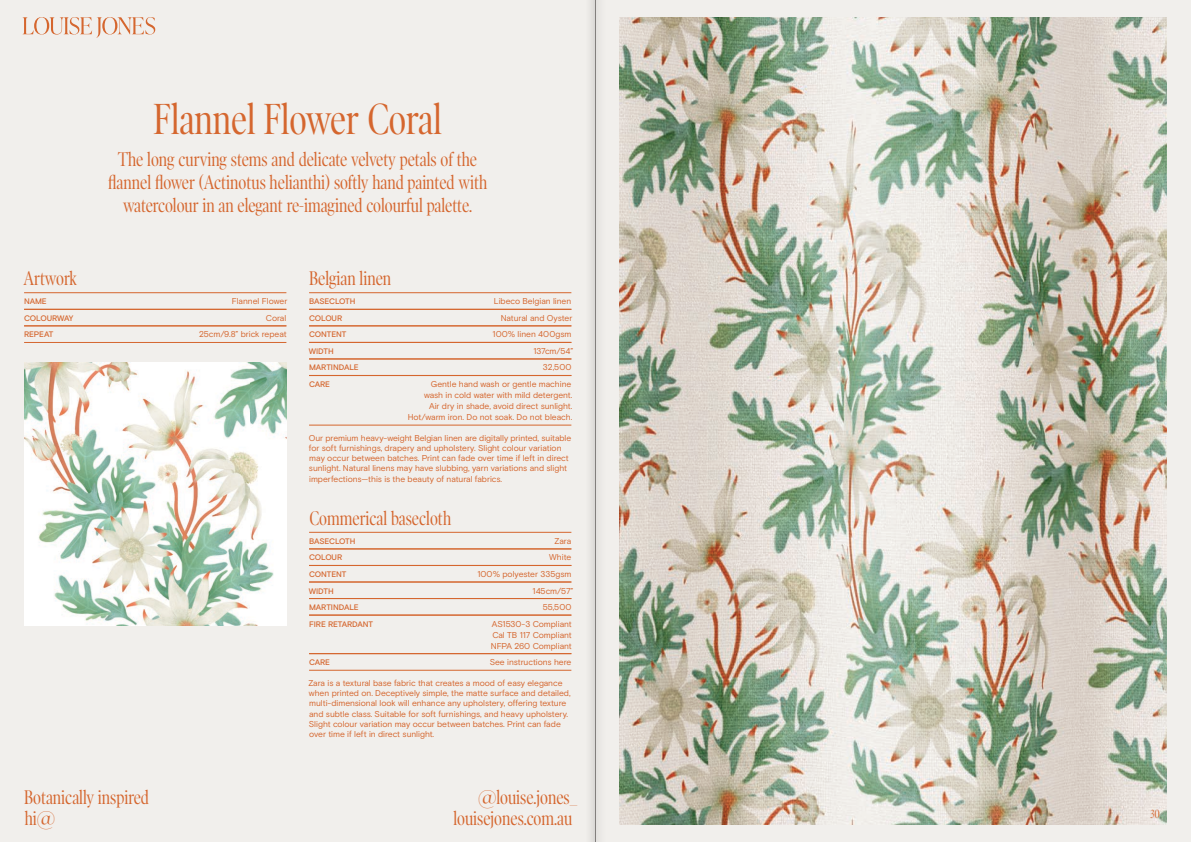
<style>
.page{position:relative;width:1191px;height:842px;background:#f1efec}
.page>*{position:absolute;margin:0;border:0;box-sizing:border-box;transform-origin:0 0}
.Design_name_heading{font:44px "Poynter OS Disp Cond";color:#d5662e}
.Description{font:20px/23px "Poynter OS Disp Cond";color:#d5662e;text-align:center}
.Heading_2{font:20px "Poynter OS Disp Cond";letter-spacing:-.005em;color:#d5662e}
.t1{font:12px "Poynter OS Disp Cond";color:#d5662e}
.Specifications{font:8.5px/10.2px "Basis Grotesque";letter-spacing:-.005em;color:#d5662e}
.Specifications-2{font:500 8px "Basis Grotesque";letter-spacing:-.015em;color:#d5662e}
</style>
<div class="page">
<div style="left:595px;top:0;width:24px;height:842px;background:linear-gradient(to right,#e8e6e4,#f4f2ee)"></div>
<div style="left:571px;top:0;width:24px;height:842px;background:linear-gradient(to right,#f7f5f2,#e4e2e0)"></div>
<img style="left:619px;top:17px;width:547px;height:808px">
<img style="left:24px;top:363px;width:262px;height:262px">
<hr style="left:24px;top:292px;width:262px;height:1px;background:#d5662e">
<hr style="left:24px;top:309px;width:262px;height:1px;background:#d5662e">
<hr style="left:24px;top:326px;width:262px;height:1px;background:#d5662e">
<hr style="left:24px;top:342px;width:262px;height:1px;background:#d5662e">
<hr style="left:309px;top:292px;width:262px;height:1px;background:#d5662e">
<hr style="left:309px;top:309px;width:262px;height:1px;background:#d5662e">
<hr style="left:309px;top:326px;width:262px;height:1px;background:#d5662e">
<hr style="left:309px;top:342px;width:262px;height:1px;background:#d5662e">
<hr style="left:309px;top:359px;width:262px;height:1px;background:#d5662e">
<hr style="left:309px;top:375px;width:262px;height:1px;background:#d5662e">
<hr style="left:309px;top:425px;width:262px;height:1px;background:#d5662e">
<hr style="left:309px;top:532px;width:262px;height:1px;background:#d5662e">
<hr style="left:309px;top:549px;width:262px;height:1px;background:#d5662e">
<hr style="left:309px;top:565px;width:262px;height:1px;background:#d5662e">
<hr style="left:309px;top:582px;width:262px;height:1px;background:#d5662e">
<hr style="left:309px;top:598px;width:262px;height:1px;background:#d5662e">
<hr style="left:309px;top:615px;width:262px;height:1px;background:#d5662e">
<hr style="left:309px;top:653px;width:262px;height:1px;background:#d5662e">
<hr style="left:309px;top:670px;width:262px;height:1px;background:#d5662e">
<svg style="left:22px;top:17px;width:133px;height:21px"></svg>
<hr style="left:595px;top:0;width:1px;height:842px;background:#cdcccc">
<p class="Design_name_heading" style="left:154px;top:95px;width:290px">Flannel Flower Coral</p>
<p class="Description" style="left:108px;top:148px;width:380px">The long curving stems and delicate velvety petals of the flannel flower (Actinotus helianthi) softly hand painted with watercolour in an elegant re-imagined colourful palette.</p>
<p class="Heading_2" style="left:24px;top:267px;width:55px">Artwork</p>
<p class="Specifications-2" style="left:24px;top:297px;width:24px">NAME</p>
<p class="Specifications" style="left:232px;top:296px;width:57px">Flannel Flower</p>
<p class="Specifications-2" style="left:24px;top:313px;width:51px">COLOURWAY</p>
<p class="Specifications" style="left:266px;top:313px;width:22px">Coral</p>
<p class="Specifications-2" style="left:24px;top:330px;width:31px">REPEAT</p>
<p class="Specifications" style="left:199px;top:329px;width:89px">25cm/9.8” brick repeat</p>
<h2 class="Description" style="left:309px;top:267px;width:84px">Belgian linen</h2>
<p class="Specifications-2" style="left:309px;top:297px;width:48px">BASECLOTH</p>
<p class="Specifications" style="left:494px;top:296px;width:79px">Libeco Belgian linen</p>
<p class="Specifications-2" style="left:309px;top:313px;width:35px">COLOUR</p>
<p class="Specifications" style="left:501px;top:313px;width:73px">Natural and Oyster</p>
<p class="Specifications-2" style="left:309px;top:330px;width:39px">CONTENT</p>
<p class="Specifications" style="left:492px;top:329px;width:80px">100% linen 400gsm</p>
<p class="Specifications-2" style="left:309px;top:346px;width:26px">WIDTH</p>
<p class="Specifications" style="left:533px;top:346px;width:41px">137cm/54”</p>
<p class="Specifications-2" style="left:309px;top:363px;width:51px">MARTINDALE</p>
<p class="Specifications" style="left:543px;top:363px;width:30px">32,500</p>
<p class="Specifications-2" style="left:309px;top:380px;width:23px">CARE</p>
<p class="Specifications" style="left:408px;top:379px;width:166px;line-height:11px;text-align:right">Gentle hand wash or gentle machine<br>wash in cold water with mild detergent.<br>Air dry in shade, avoid direct sunlight.<br>Hot/warm iron. Do not soak. Do not bleach.</p>
<p class="Specifications" style="left:309px;top:433px;width:264px">Our premium heavy-weight Belgian linen are digitally printed, suitable for soft furnishings, drapery and upholstery. Slight colour variation may occur between batches. Print can fade over time if left in direct sunlight. Natural linens may have slubbing, yarn variations and slight imperfections—this is the beauty of natural fabrics.</p>
<h2 class="Description" style="left:309px;top:506px;width:143px">Commerical basecloth</h2>
<p class="Specifications-2" style="left:309px;top:536px;width:48px">BASECLOTH</p>
<p class="Specifications" style="left:554px;top:536px;width:18px">Zara</p>
<p class="Specifications-2" style="left:309px;top:553px;width:35px">COLOUR</p>
<p class="Specifications" style="left:549px;top:552px;width:24px">White</p>
<p class="Specifications-2" style="left:309px;top:569px;width:39px">CONTENT</p>
<p class="Specifications" style="left:477px;top:569px;width:95px">100% polyester 335gsm</p>
<p class="Specifications-2" style="left:309px;top:586px;width:26px">WIDTH</p>
<p class="Specifications" style="left:532px;top:586px;width:42px">145cm/57”</p>
<p class="Specifications-2" style="left:309px;top:603px;width:51px">MARTINDALE</p>
<p class="Specifications" style="left:543px;top:602px;width:30px">55,500</p>
<p class="Specifications-2" style="left:309px;top:619px;width:66px">FIRE RETARDANT</p>
<p class="Specifications" style="left:491px;top:618px;width:82px;line-height:11px;text-align:justify">AS1530-3 Compliant Cal TB 117 Compliant NFPA 260 Compliant</p>
<p class="Specifications-2" style="left:309px;top:658px;width:23px">CARE</p>
<p class="Specifications" style="left:489px;top:657px;width:83px">See instructions here</p>
<p class="Specifications" style="left:308px;top:678px;width:264px">Zara is a textural base fabric that creates a mood of easy elegance when printed on. Deceptively simple, the matte surface and detailed, multi-dimensional look will enhance any upholstery, offering texture and subtle class. Suitable for soft furnishings, and heavy upholstery.<br>Slight colour variation may occur between batches. Print can fade over time if left in direct sunlight.</p>
<h2 class="Description" style="left:24px;top:787px;width:126px;line-height:21px;text-align:left">Botanically inspired hi@</h2>
<h2 class="Description" style="left:453px;top:787px;width:125px;line-height:21px;text-align:right">@louise.jones_ louisejones.com.au</h2>
<h3 class="t1" style="left:1150px;top:807px;width:11px">30</h3>
</div>
